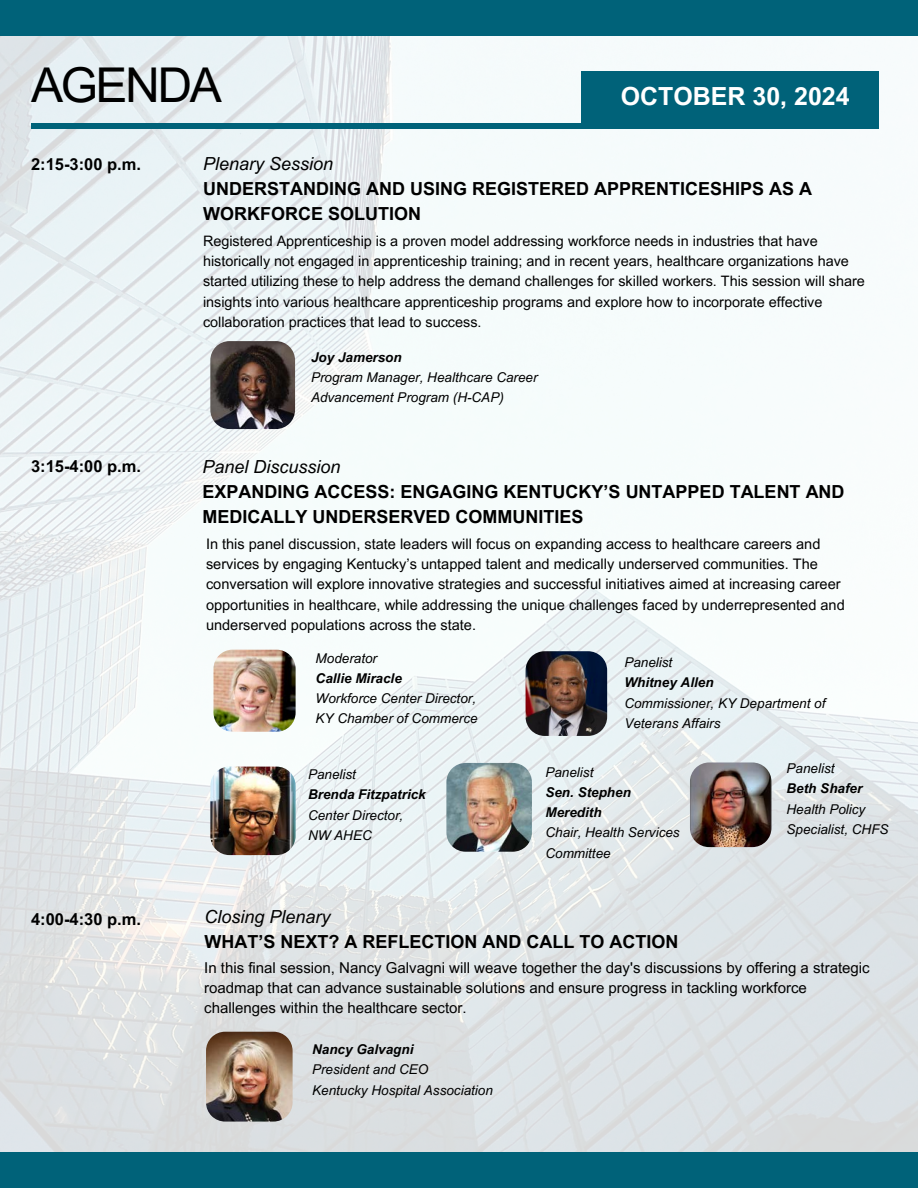
<style>
.page{position:relative;width:918px;height:1188px;background:#fff}
.page>*{position:absolute;margin:0;border:0;box-sizing:border-box;transform-origin:0 0}
.t1{font:48px "Arial MT Pro";letter-spacing:-.05em;color:#000}
.t2{font:700 25.05px "Arial MT Pro";color:#fff}
.t3{font:700 18px/24.8px "Arial MT Pro";color:#000}
.t4{font:italic 18px "Arial MT Pro";color:#000}
.t5{font:700 16.5px "Arial MT Pro";color:#000}
.t6{font:15px/20.2px "Arial MT Pro";color:#000}
.t7{font:14.55px/20.2px "Arial MT Pro";color:#000}
.t8{font:14.4px/20.2px "Arial MT Pro";color:#000}
.t9{font:italic 13.5px/20.2px "Arial MT Pro";color:#000}
.t10{font:italic 700 13.5px/20.2px "Arial MT Pro";color:#000}
</style>
<div class="page">
<img style="left:0;top:36px;width:918px;height:1116px">
<div style="left:31px;top:123px;width:848px;height:5px;background:#006279"></div>
<div style="left:581px;top:71px;width:298px;height:55px;background:#006279"></div>
<div style="left:0;top:1152px;width:918px;height:36px;background:#006279"></div>
<div style="left:0;top:0;width:918px;height:36px;background:#006279"></div>
<img style="left:210px;top:767px;width:86px;height:88px;border-radius:19px">
<img style="left:690px;top:762px;width:81px;height:85px">
<img style="left:446px;top:763px;width:86px;height:89px">
<img style="left:526px;top:651px;width:81px;height:85px">
<img style="left:213px;top:650px;width:83px;height:82px;border-radius:19px">
<img style="left:210px;top:341px;width:85px;height:88px">
<img style="left:206px;top:1032px;width:87px;height:90px">
<h4 class="t1" style="left:31px;top:68px;width:192px">AGENDA</h4>
<p class="t2" style="left:621px;top:86px;width:231px">OCTOBER 30, 2024</p>
<p class="t5" style="left:31px;top:158px;width:111px">2:15-3:00 p.m.</p>
<p class="t4" style="left:203px;top:157px;width:132px">Plenary Session</p>
<p class="t3" style="left:203px;top:179px;width:611px">UNDERSTANDING AND USING REGISTERED APPRENTICESHIPS AS A<br>WORKFORCE SOLUTION</p>
<p class="t8" style="left:203px;top:232px;width:663px">Registered Apprenticeship is a proven model addressing workforce needs in industries that have historically not engaged in apprenticeship training; and in recent years, healthcare organizations have started utilizing these to help address the demand challenges for skilled workers. This session will share insights into various healthcare apprenticeship programs and explore how to incorporate effective collaboration practices that lead to success.</p>
<p class="t10" style="left:311px;top:348px;width:92px">Joy Jamerson</p>
<p class="t9" style="left:311px;top:369px;width:228px">Program Manager, Healthcare Career<br>Advancement Program (H-CAP)</p>
<p class="t5" style="left:31px;top:460px;width:111px">3:15-4:00 p.m.</p>
<p class="t4" style="left:203px;top:460px;width:140px">Panel Discussion</p>
<p class="t3" style="left:203px;top:482px;width:644px">EXPANDING ACCESS: ENGAGING KENTUCKY’S UNTAPPED TALENT AND<br>MEDICALLY UNDERSERVED COMMUNITIES</p>
<p class="t7" style="left:206px;top:535px;width:640px">In this panel discussion, state leaders will focus on expanding access to healthcare careers and services by engaging Kentucky’s untapped talent and medically underserved communities. The conversation will explore innovative strategies and successful initiatives aimed at increasing career opportunities in healthcare, while addressing the unique challenges faced by underrepresented and underserved populations across the state.</p>
<p class="t9" style="left:316px;top:649px;width:63px">Moderator</p>
<p class="t10" style="left:316px;top:670px;width:88px">Callie Miracle</p>
<p class="t9" style="left:316px;top:690px;width:162px">Workforce Center Director,</p>
<p class="t9" style="left:316px;top:710px;width:164px">KY Chamber of Commerce</p>
<p class="t9" style="left:624px;top:654px;width:50px">Panelist</p>
<p class="t10" style="left:624px;top:674px;width:91px">Whitney Allen</p>
<p class="t9" style="left:624px;top:694px;width:203px">Commissioner, KY Department of<br>Veterans Affairs</p>
<p class="t9" style="left:308px;top:766px;width:50px">Panelist</p>
<p class="t10" style="left:308px;top:786px;width:119px">Brenda Fitzpatrick</p>
<p class="t9" style="left:308px;top:807px;width:97px">Center Director,</p>
<p class="t9" style="left:308px;top:827px;width:65px">NW AHEC</p>
<p class="t9" style="left:545px;top:764px;width:50px">Panelist</p>
<p class="t10" style="left:545px;top:784px;width:87px">Sen. Stephen<br>Meredith</p>
<p class="t9" style="left:545px;top:824px;width:136px">Chair, Health Services<br>Committee</p>
<p class="t9" style="left:787px;top:760px;width:50px">Panelist</p>
<p class="t10" style="left:787px;top:780px;width:77px">Beth Shafer</p>
<p class="t9" style="left:787px;top:800px;width:104px">Health Policy<br>Specialist, CHFS</p>
<h4 class="t5" style="left:31px;top:913px;width:111px">4:00-4:30 p.m.</h4>
<p class="t4" style="left:205px;top:910px;width:128px">Closing Plenary</p>
<p class="t3" style="left:205px;top:932px;width:475px">WHAT’S NEXT? A REFLECTION AND CALL TO ACTION</p>
<p class="t6" style="left:204px;top:959px;width:667px">In this final session, Nancy Galvagni will weave together the day's discussions by offering a strategic roadmap that can advance sustainable solutions and ensure progress in tackling workforce challenges within the healthcare sector.</p>
<p class="t10" style="left:312px;top:1041px;width:103px">Nancy Galvagni</p>
<p class="t9" style="left:312px;top:1061px;width:118px">President and CEO</p>
<p class="t9" style="left:312px;top:1081px;width:182px">Kentucky Hospital Association</p>
</div>
